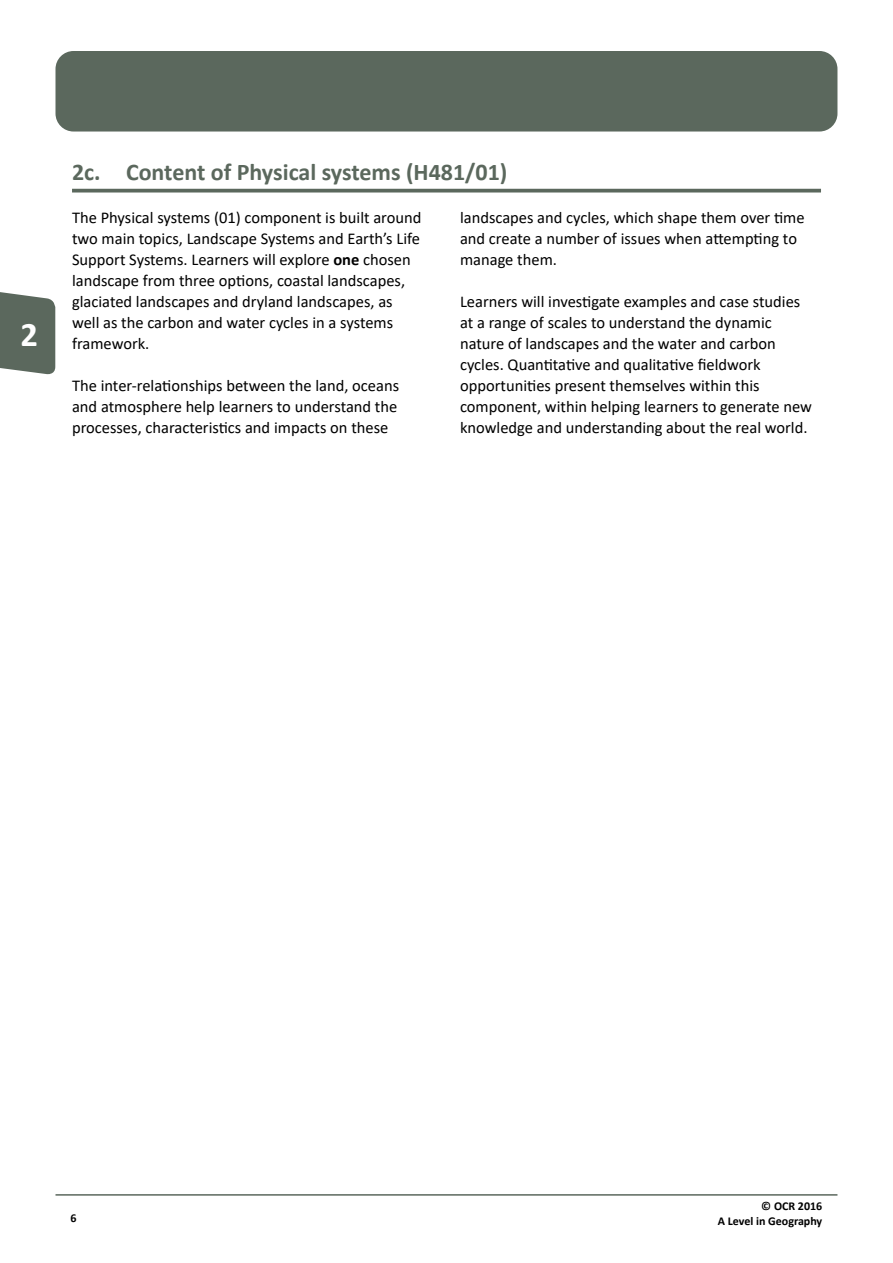
<style>
.page{position:relative;width:893px;height:1263px;background:#fff}
.page>*{position:absolute;margin:0;border:0;box-sizing:border-box;transform-origin:0 0}
.t1{font:700 34.5px "Calibri";color:#fff}
.HA{font:700 24px "Calibri";color:#5b685d}
.MTG{font:16.5px/21px "Calibri";color:#000}
.MT{font:16.5px/21px "Calibri";color:#000}
.t2{font:700 12px/15px "Calibri";color:#000;text-align:right}
.s1{font-weight:700}
</style>
<div class="page">
<svg style="left:0;top:292px;width:55px;height:83px;background:#6a756b"></svg>
<div style="left:56px;top:51px;width:781px;height:81px;background:#5b685d;border-radius:18px"></div>
<hr style="left:56px;top:1194px;width:781px;height:1px;background:#5b685d">
<hr style="left:72px;top:189px;width:749px;height:3px;background:#5b685d">
<h1 class="t1" style="left:21px;top:310px;width:19px">2</h1>
<p class="HA" style="left:72px;top:155px;width:437px">2c. Content of Physical systems (H481/01)</p>
<p class="MT" style="left:72px;top:207px;width:351px">The Physical systems (01) component is built around two main topics, Landscape Systems and Earth’s Life Support Systems. Learners will explore <span class="s1">one</span> chosen landscape from three options, coastal landscapes, glaciated landscapes and dryland landscapes, as well as the carbon and water cycles in a systems framework.</p>
<p class="MTG" style="left:72px;top:375px;width:329px;text-align:justify">The inter-relationships between the land, oceans and atmosphere help learners to understand the processes, characteristics and impacts on these</p>
<p class="MTG" style="left:460px;top:207px;width:346px">landscapes and cycles, which shape them over time and create a number of issues when attempting to manage them.</p>
<p class="MTG" style="left:460px;top:291px;width:353px">Learners will investigate examples and case studies at a range of scales to understand the dynamic nature of landscapes and the water and carbon cycles. Quantitative and qualitative fieldwork opportunities present themselves within this component, within helping learners to generate new knowledge and understanding about the real world.</p>
<p class="t2" style="left:71px;top:1210px;width:8px">6</p>
<p class="t2" style="left:718px;top:1198px;width:106px">© OCR 2016<br>A Level in Geography</p>
</div>
